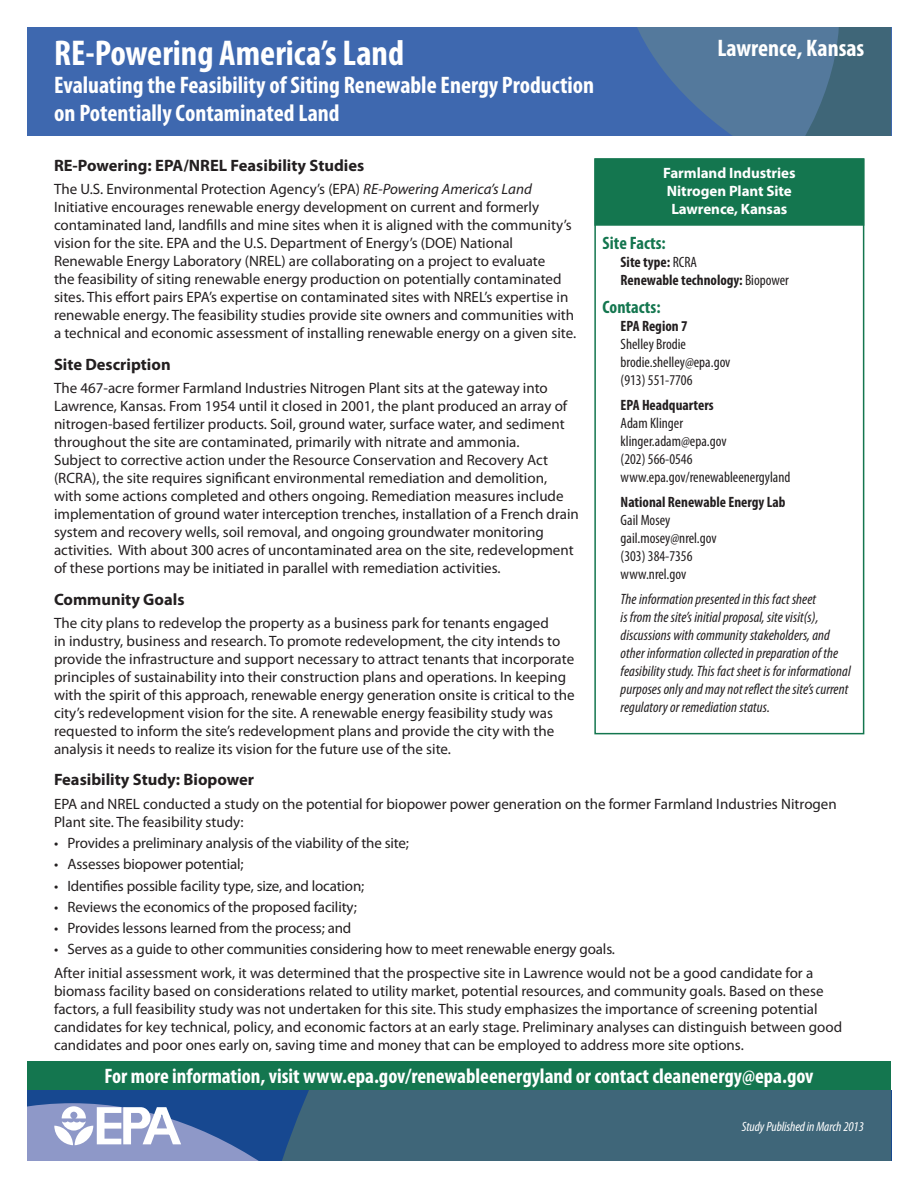
<style>
.page{position:relative;width:918px;height:1188px;background:#fff}
.page>*{position:absolute;margin:0;border:0;box-sizing:border-box;transform-origin:0 0}
.t1{font:700 condensed 36px "Myriad Pro";color:#fff}
.t2{font:700 condensed 24px/28.5px "Myriad Pro";color:#fff}
.t3{font:700 condensed 21px "Myriad Pro";color:#fff}
.t4{font:700 condensed 18px "Myriad Pro";color:#14764f}
.t5{font:700 16.5px "Myriad Pro";color:#231f20}
.t6{font:15px/18px "Myriad Pro";color:#231f20}
.t7{font:italic condensed 15px/18px "Myriad Pro";letter-spacing:.005em;color:#231f20}
.t8{font:condensed 15px/18px "Myriad Pro";color:#231f20}
.t9{font:700 15px/18px "Myriad Pro";letter-spacing:-.005em;color:#fff}
.t10{font:700 condensed 15px/18px "Myriad Pro";color:#231f20}
.t11{font:italic condensed 13.5px "Myriad Pro";letter-spacing:-.005em;color:#fff}
.s1{font-style:italic}
.s2{font-weight:400}
.s3{font-weight:700}
</style>
<div class="page">
<div style="left:594px;top:158px;width:270px;height:68px;background:#14764f;border:2px solid #14764f"></div>
<div style="left:594px;top:158px;width:270px;height:576px;border:2px solid #14764f"></div>
<div style="left:27px;top:1062px;width:864px;height:35px;background:#14764f"></div>
<div style="left:27px;top:27px;width:864px;height:109px;background:#3e68af"></div>
<svg style="left:637px;top:27px;width:254px;height:109px"></svg>
<div style="left:27px;top:1091px;width:864px;height:70px;background:#174890"></div>
<div style="left:304px;top:1091px;width:587px;height:70px;background:#3f6679"></div>
<svg style="left:27px;top:1103px;width:603px;height:58px"></svg>
<p class="t1" style="left:54px;top:30px;width:351px">RE-Powering America’s Land</p>
<p class="t2" style="left:54px;top:70px;width:541px">Evaluating the Feasibility of Siting Renewable Energy Production on Potentially Contaminated Land</p>
<p class="t2" style="left:717px;top:34px;width:149px">Lawrence, Kansas</p>
<p class="t5" style="left:54px;top:154px;width:312px">RE-Powering: EPA/NREL Feasibility Studies</p>
<p class="t6" style="left:54px;top:180px;width:524px">The U.S. Environmental Protection Agency’s (EPA) <span class="s1">RE-Powering America’s Land </span>Initiative encourages renewable energy development on current and formerly contaminated land, landfills and mine sites when it is aligned with the community’s vision for the site. EPA and the U.S. Department of Energy’s (DOE) National Renewable Energy Laboratory (NREL) are collaborating on a project to evaluate<br>the feasibility of siting renewable energy production on potentially contaminated sites. This effort pairs EPA’s expertise on contaminated sites with NREL’s expertise in renewable energy. The feasibility studies provide site owners and communities with a technical and economic assessment of installing renewable energy on a given site.</p>
<p class="t5" style="left:54px;top:353px;width:118px">Site Description</p>
<p class="t6" style="left:54px;top:379px;width:526px">The 467-acre former Farmland Industries Nitrogen Plant sits at the gateway into Lawrence, Kansas. From 1954 until it closed in 2001, the plant produced an array of nitrogen-based fertilizer products. Soil, ground water, surface water, and sediment throughout the site are contaminated, primarily with nitrate and ammonia.<br>Subject to corrective action under the Resource Conservation and Recovery Act (RCRA), the site requires significant environmental remediation and demolition,<br>with some actions completed and others ongoing. Remediation measures include implementation of ground water interception trenches, installation of a French drain system and recovery wells, soil removal, and ongoing groundwater monitoring activities. With about 300 acres of uncontaminated area on the site, redevelopment of these portions may be initiated in parallel with remediation activities.</p>
<p class="t5" style="left:54px;top:588px;width:132px">Community Goals</p>
<p class="t6" style="left:54px;top:614px;width:522px">The city plans to redevelop the property as a business park for tenants engaged<br>in industry, business and research. To promote redevelopment, the city intends to provide the infrastructure and support necessary to attract tenants that incorporate principles of sustainability into their construction plans and operations. In keeping with the spirit of this approach, renewable energy generation onsite is critical to the city’s redevelopment vision for the site. A renewable energy feasibility study was requested to inform the site’s redevelopment plans and provide the city with the analysis it needs to realize its vision for the future use of the site.</p>
<p class="t5" style="left:54px;top:769px;width:202px">Feasibility Study: Biopower</p>
<p class="t6" style="left:54px;top:795px;width:784px">EPA and NREL conducted a study on the potential for biopower power generation on the former Farmland Industries Nitrogen<br>Plant site. The feasibility study:</p>
<p class="t6" style="left:54px;top:834px;width:357px">• Provides a preliminary analysis of the viability of the site;</p>
<p class="t6" style="left:54px;top:855px;width:191px">• Assesses biopower potential;</p>
<p class="t6" style="left:54px;top:876px;width:312px">• Identifies possible facility type, size, and location;</p>
<p class="t6" style="left:54px;top:898px;width:305px">• Reviews the economics of the proposed facility;</p>
<p class="t6" style="left:54px;top:919px;width:299px">• Provides lessons learned from the process; and</p>
<p class="t6" style="left:54px;top:940px;width:563px">• Serves as a guide to other communities considering how to meet renewable energy goals.</p>
<p class="t6" style="left:54px;top:963px;width:790px">After initial assessment work, it was determined that the prospective site in Lawrence would not be a good candidate for a biomass facility based on considerations related to utility market, potential resources, and community goals. Based on these factors, a full feasibility study was not undertaken for this site. This study emphasizes the importance of screening potential candidates for key technical, policy, and economic factors at an early stage. Preliminary analyses can distinguish between good candidates and poor ones early on, saving time and money that can be employed to address more site options.</p>
<p class="t9" style="left:663px;top:163px;width:134px">Farmland Industries<br>Nitrogen Plant Site<br>Lawrence, Kansas</p>
<p class="t4" style="left:603px;top:232px;width:65px">Site Facts:</p>
<p class="t10" style="left:621px;top:253px;width:170px">Site type: <span class="s2">RCRA<br></span>Renewable technology: <span class="s2">Biopower</span></p>
<p class="t4" style="left:603px;top:296px;width:59px">Contacts:</p>
<p class="t8" style="left:621px;top:317px;width:111px"><span class="s3">EPA Region 7<br></span>Shelley Brodie brodie.shelley@epa.gov (913) 551-7706</p>
<p class="t8" style="left:621px;top:396px;width:171px"><span class="s3">EPA Headquarters<br></span>Adam Klinger klinger.adam@epa.gov<br>(202) 566-0546 www.epa.gov/renewableenergyland</p>
<p class="t8" style="left:621px;top:493px;width:167px"><span class="s3">National Renewable Energy Lab<br></span>Gail Mosey<br>gail.mosey@nrel.gov<br>(303) 384-7356<br>www.nrel.gov</p>
<p class="t7" style="left:621px;top:589px;width:232px">The information presented in this fact sheet<br>is from the site’s initial proposal, site visit(s), discussions with community stakeholders, and other information collected in preparation of the feasibility study. This fact sheet is for informational purposes only and may not reflect the site’s current regulatory or remediation status.</p>
<p class="t3" style="left:104px;top:1063px;width:711px">For more information, visit www.epa.gov/renewableenergyland or contact cleanenergy@epa.gov</p>
<p class="t11" style="left:742px;top:1118px;width:124px">Study Published in March 2013</p>
</div>
